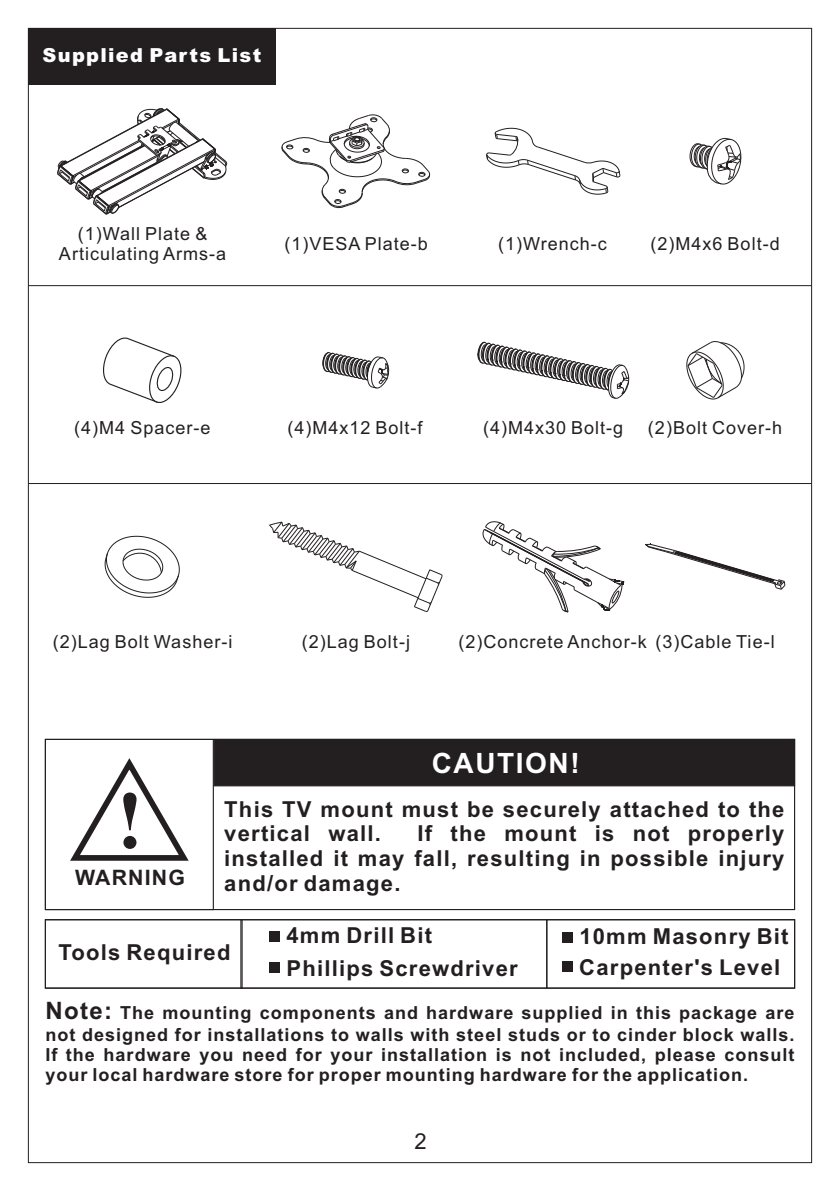
<style>
.page{position:relative;width:840px;height:1191px;background:#fff}
.page>*{position:absolute;margin:0;border:0;box-sizing:border-box;transform-origin:0 0}
.t1{font:700 81.6px "Times New Roman";color:#231f20}
.t2{font:700 28px "Arial";letter-spacing:.055em;color:#fff}
.t3{font:700 22px/24.6px "Arial";letter-spacing:.055em;color:#231f20}
.t4{font:22px "Arial";color:#231f20}
.t5{font:700 21.2px "Arial";letter-spacing:.055em;color:#231f20}
.t6{font:italic 900 19.4px "Arial";letter-spacing:.065em;color:#fff}
.t7{font:700 18px/20.6px "Arial";letter-spacing:.055em;color:#231f20;text-align:justify}
.t8{font:18px/20.2px "Arial";letter-spacing:.055em;color:#231f20;text-align:center}
.s1{font-size:24px}
</style>
<div class="page">
<div style="left:28px;top:28px;width:248px;height:57px;background:#231f20"></div>
<div style="left:213px;top:738px;width:582px;height:49px;background:#231f20"></div>
<div style="left:45px;top:739px;width:169px;height:171px;border:1px solid #231f20"></div>
<svg style="left:70px;top:758px;width:119px;height:103px"></svg>
<div style="left:45px;top:919px;width:197px;height:69px;border:1px solid #231f20"></div>
<div style="left:240px;top:919px;width:307px;height:69px;border:1px solid #231f20"></div>
<div style="left:546px;top:919px;width:248px;height:69px;border:1px solid #231f20"></div>
<div style="left:269px;top:930px;width:11px;height:11px;background:#231f20"></div>
<div style="left:269px;top:962px;width:11px;height:10px;background:#231f20"></div>
<div style="left:562px;top:931px;width:11px;height:11px;background:#231f20"></div>
<div style="left:562px;top:961px;width:11px;height:10px;background:#231f20"></div>
<hr style="left:28px;top:285px;width:783px;height:1px;background:#231f20">
<hr style="left:28px;top:483px;width:783px;height:1px;background:#231f20">
<svg style="left:103px;top:337px;width:79px;height:66px"></svg>
<svg style="left:477px;top:341px;width:152px;height:58px"></svg>
<svg style="left:322px;top:352px;width:67px;height:37px"></svg>
<svg style="left:57px;top:108px;width:170px;height:107px"></svg>
<svg style="left:281px;top:114px;width:149px;height:94px"></svg>
<svg style="left:689px;top:138px;width:52px;height:47px"></svg>
<svg style="left:486px;top:127px;width:134px;height:68px"></svg>
<svg style="left:686px;top:341px;width:58px;height:59px"></svg>
<svg style="left:269px;top:521px;width:173px;height:91px"></svg>
<svg style="left:482px;top:521px;width:142px;height:92px"></svg>
<svg style="left:104px;top:535px;width:76px;height:63px"></svg>
<svg style="left:645px;top:543px;width:140px;height:47px"></svg>
<p class="t6" style="left:43px;top:48px;width:220px">Supplied Parts List</p>
<p class="t8" style="left:59px;top:225px;width:169px">(1)Wall Plate &amp;<br>Articulating Arms-a</p>
<p class="t8" style="left:650px;top:235px;width:131px">(2)M4x6 Bolt-d</p>
<p class="t8" style="left:284px;top:235px;width:145px">(1)VESA Plate-b</p>
<p class="t8" style="left:498px;top:235px;width:110px">(1)Wrench-c</p>
<p class="t8" style="left:74px;top:419px;width:138px">(4)M4 Spacer-e</p>
<p class="t8" style="left:287px;top:419px;width:137px">(4)M4x12 Bolt-f</p>
<p class="t8" style="left:482px;top:419px;width:142px">(4)M4x30 Bolt-g</p>
<p class="t8" style="left:647px;top:419px;width:136px">(2)Bolt Cover-h</p>
<p class="t8" style="left:53px;top:633px;width:181px">(2)Lag Bolt Washer-i</p>
<p class="t8" style="left:458px;top:633px;width:317px">(2)Concrete Anchor-k (3)Cable Tie-l</p>
<p class="t8" style="left:302px;top:633px;width:110px">(2)Lag Bolt-j</p>
<h2 class="t2" style="left:431px;top:752px;width:149px">CAUTION!</h2>
<h1 class="t1" style="left:116px;top:792px;width:29px">!</h1>
<p class="t3" style="left:224px;top:799px;width:561px">This TV mount must be securely attached to the vertical wall.</p>
<p class="t3" style="left:224px;top:823px;width:561px;text-align:justify;text-indent:193px">If the mount is not properly installed it may fall, resulting in possible injury and/or damage.</p>
<p class="t5" style="left:75px;top:869px;width:111px">WARNING</p>
<p class="t3" style="left:58px;top:941px;width:173px">Tools Required</p>
<p class="t3" style="left:286px;top:921px;width:233px;line-height:32.4px">4mm Drill Bit<br>Phillips Screwdriver</p>
<p class="t3" style="left:579px;top:923px;width:211px;line-height:30.4px">10mm Masonry Bit<br>Carpenter's Level</p>
<p class="t7" style="left:45px;top:1004px;width:750px"><span class="s1">Note:</span> The mounting components and hardware supplied in this package are not designed for installations to walls with steel studs or to cinder block walls.<br>If the hardware you need for your installation is not included, please consult your local hardware store for proper mounting hardware for the application.</p>
<p class="t4" style="left:414px;top:1132px;width:14px">2</p>
</div>
